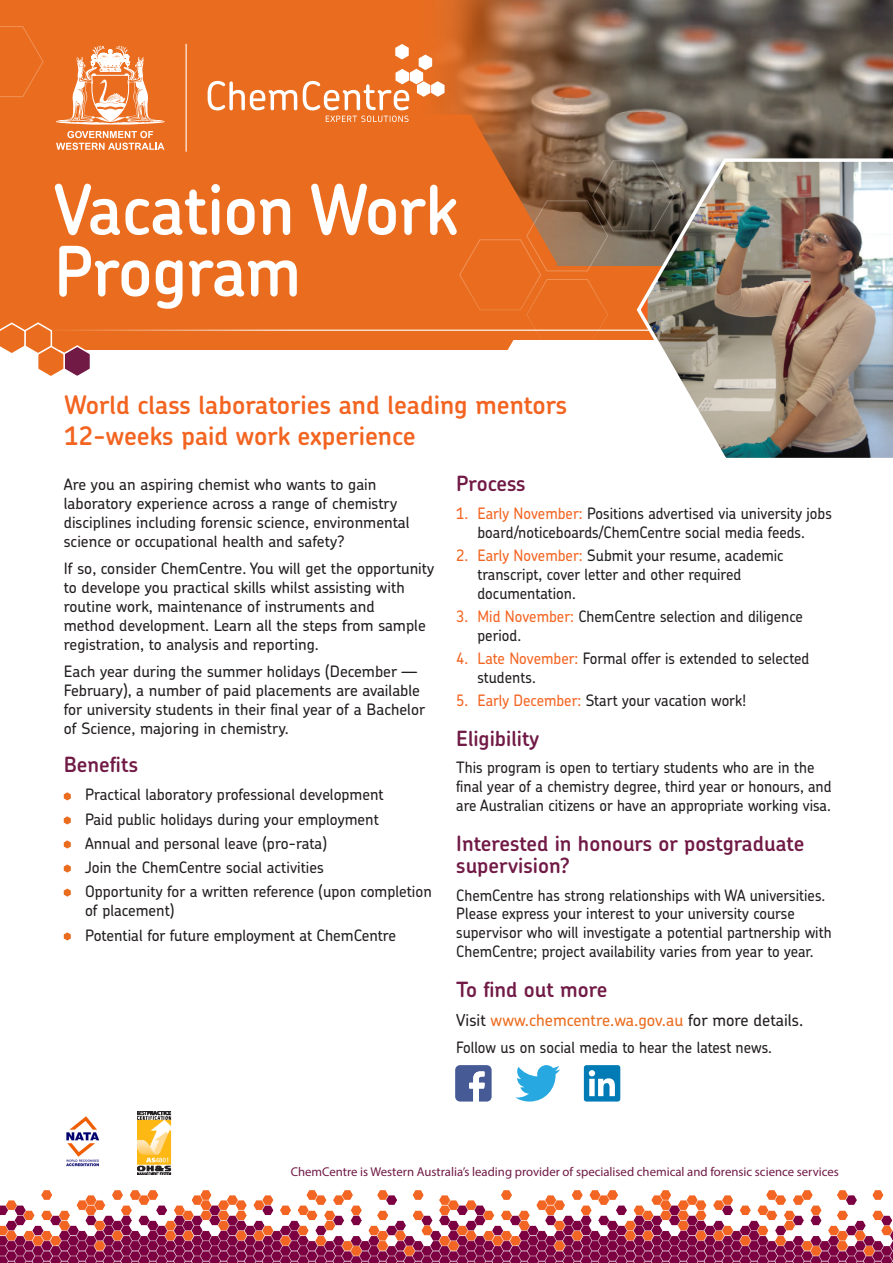
<style>
.page{position:relative;width:893px;height:1263px;background:#fff}
.page>*{position:absolute;margin:0;border:0;box-sizing:border-box;transform-origin:0 0}
.t1{font:600 69px/61.5px "Chevin Pro";letter-spacing:-.01em;color:#fff;scale:.96 1}
.Intro_para{font:600 25.5px "Chevin Pro";color:#f36421}
.Subheading{font:600 21px/22.5px "Chevin Pro";color:#701a45}
.Text{font:500 16.5px "Chevin Pro";color:#ea6d1f}
.Text-2{font:500 15.75px/18.9px "Chevin Pro";color:#231f20}
.Text-3{font:500 15.75px/18.9px "Chevin Pro";color:#231f20;scale:.95 1}
.Bullets{font:500 15.75px/18.9px "Chevin Pro";color:#231f20;scale:.95 1}
.Bullets-2{font:500 15.75px/19.8px "Chevin Pro";color:#231f20}
.t2{font:12.75px "Myriad Pro";color:#701a45}
.s1{color:#f36421}
.s2{color:#231f20}
</style>
<div class="page">
<img style="left:0;top:1190px;width:893px;height:73px">
<div style="left:0;top:266px;width:893px;height:74px;background:#ea6d1f"></div>
<img style="left:694px;top:0;width:199px;height:155px">
<svg style="left:0;top:0;width:694px;height:266px;fill:#ea6d1f"></svg>
<svg style="left:212px;top:114px;width:345px;height:236px;fill:#ea6d1f"></svg>
<div style="left:38px;top:238px;width:380px;height:112px;background:#ea6d1f"></div>
<hr style="left:44px;top:330px;width:662px;height:1px;background:#fff">
<svg style="left:0;top:322px;width:93px;height:54px"></svg>
<div style="left:0;top:25px;width:44px;height:72px;background:#ea6d1f"></div>
<svg style="left:64px;top:792px;width:7px;height:8px"></svg>
<svg style="left:64px;top:816px;width:7px;height:8px"></svg>
<svg style="left:64px;top:840px;width:7px;height:8px"></svg>
<svg style="left:64px;top:864px;width:7px;height:9px"></svg>
<svg style="left:64px;top:888px;width:7px;height:9px"></svg>
<svg style="left:64px;top:932px;width:7px;height:8px"></svg>
<svg style="left:455px;top:1065px;width:37px;height:36px"></svg>
<svg style="left:515px;top:1065px;width:45px;height:36px"></svg>
<div style="left:584px;top:1065px;width:36px;height:36px;background:#007bb6;border-radius:3px"></div>
<svg style="left:589px;top:1070px;width:26px;height:26px"></svg>
<img style="left:66px;top:1116px;width:34px;height:51px">
<img style="left:138px;top:1111px;width:34px;height:63px">
<img style="left:635px;top:155px;width:258px;height:303px">
<svg style="left:306px;top:0;width:209px;height:134px;fill:#e56d1f"></svg>
<hr style="left:186px;top:44px;width:1px;height:108px;background:#fff">
<svg style="left:56px;top:131px;width:108px;height:19px"></svg>
<svg style="left:56px;top:45px;width:109px;height:80px"></svg>
<svg style="left:208px;top:81px;width:89px;height:29px"></svg>
<svg style="left:326px;top:116px;width:83px;height:6px"></svg>
<svg style="left:303px;top:44px;width:142px;height:66px"></svg>
<svg style="left:459px;top:160px;width:216px;height:190px"></svg>
<p class="t1" style="left:54px;top:178px;width:422px">Vacation Work<br>Program</p>
<p class="Intro_para" style="left:65px;top:388px;width:504px">World class laboratories and leading mentors</p>
<p class="Intro_para" style="left:65px;top:419px;width:353px">12-weeks paid work experience</p>
<p class="Text-2" style="left:64px;top:475px;width:347px">Are you an aspiring chemist who wants to gain laboratory experience across a range of chemistry disciplines including forensic science, environmental science or occupational health and safety?</p>
<p class="Text-2" style="left:64px;top:559px;width:372px">If so, consider ChemCentre. You will get the opportunity to develope you practical skills whilst assisting with routine work, maintenance of instruments and<br>method development. Learn all the steps from sample registration, to analysis and reporting.</p>
<p class="Text-2" style="left:64px;top:662px;width:363px">Each year during the summer holidays (December — February), a number of paid placements are available for university students in their final year of a Bachelor of Science, majoring in chemistry.</p>
<p class="Subheading" style="left:64px;top:753px;width:76px">Benefits</p>
<p class="Bullets-2" style="left:85px;top:784px;width:300px">Practical laboratory professional development</p>
<p class="Bullets-2" style="left:85px;top:808px;width:295px">Paid public holidays during your employment</p>
<p class="Bullets-2" style="left:85px;top:832px;width:243px">Annual and personal leave (pro-rata)</p>
<p class="Bullets-2" style="left:85px;top:856px;width:240px">Join the ChemCentre social activities</p>
<p class="Bullets-2" style="left:85px;top:881px;width:348px">Opportunity for a written reference (upon completion of placement)</p>
<p class="Bullets-2" style="left:85px;top:924px;width:313px">Potential for future employment at ChemCentre</p>
<p class="Subheading" style="left:456px;top:472px;width:71px">Process</p>
<p class="Bullets" style="left:456px;top:503px;width:397px;text-align:center"><span class="s1">1. Early November:</span> Positions advertised via university jobs board/noticeboards/ChemCentre social media feeds.</p>
<p class="Bullets" style="left:477px;top:545px;width:324px;text-indent:-21px"><span class="s1">2. Early November:</span> Submit your resume, academic transcript, cover letter and other required documentation.</p>
<p class="Bullets" style="left:477px;top:606px;width:344px;text-indent:-21px"><span class="s1">3. Mid November:</span> ChemCentre selection and diligence period.</p>
<p class="Bullets" style="left:477px;top:648px;width:351px;text-indent:-21px"><span class="s1">4. Late November:</span> Formal offer is extended to selected students.</p>
<p class="Bullets" style="left:456px;top:690px;width:307px"><span class="s1">5. Early December:</span> Start your vacation work!</p>
<p class="Subheading" style="left:456px;top:727px;width:85px">Eligibility</p>
<p class="Text-3" style="left:456px;top:758px;width:397px">This program is open to tertiary students who are in the final year of a chemistry degree, third year or honours, and are Australian citizens or have an appropriate working visa.</p>
<p class="Subheading" style="left:456px;top:831px;width:350px">Interested in honours or postgraduate supervision?</p>
<p class="Text-3" style="left:456px;top:885px;width:397px">ChemCentre has strong relationships with WA universities.<br>Please express your interest to your university course supervisor who will investigate a potential partnership with ChemCentre; project availability varies from year to year.</p>
<p class="Subheading" style="left:456px;top:978px;width:153px">To find out more</p>
<p class="Text" style="left:456px;top:1009px;width:349px"><span class="s2">Visit</span> www.chemcentre.wa.gov.au <span class="s2">for more details.</span></p>
<p class="Text-3" style="left:456px;top:1037px;width:334px">Follow us on social media to hear the latest news.</p>
<p class="t2" style="left:291px;top:1164px;width:550px">ChemCentre is Western Australia’s leading provider of specialised chemical and forensic science services</p>
</div>
